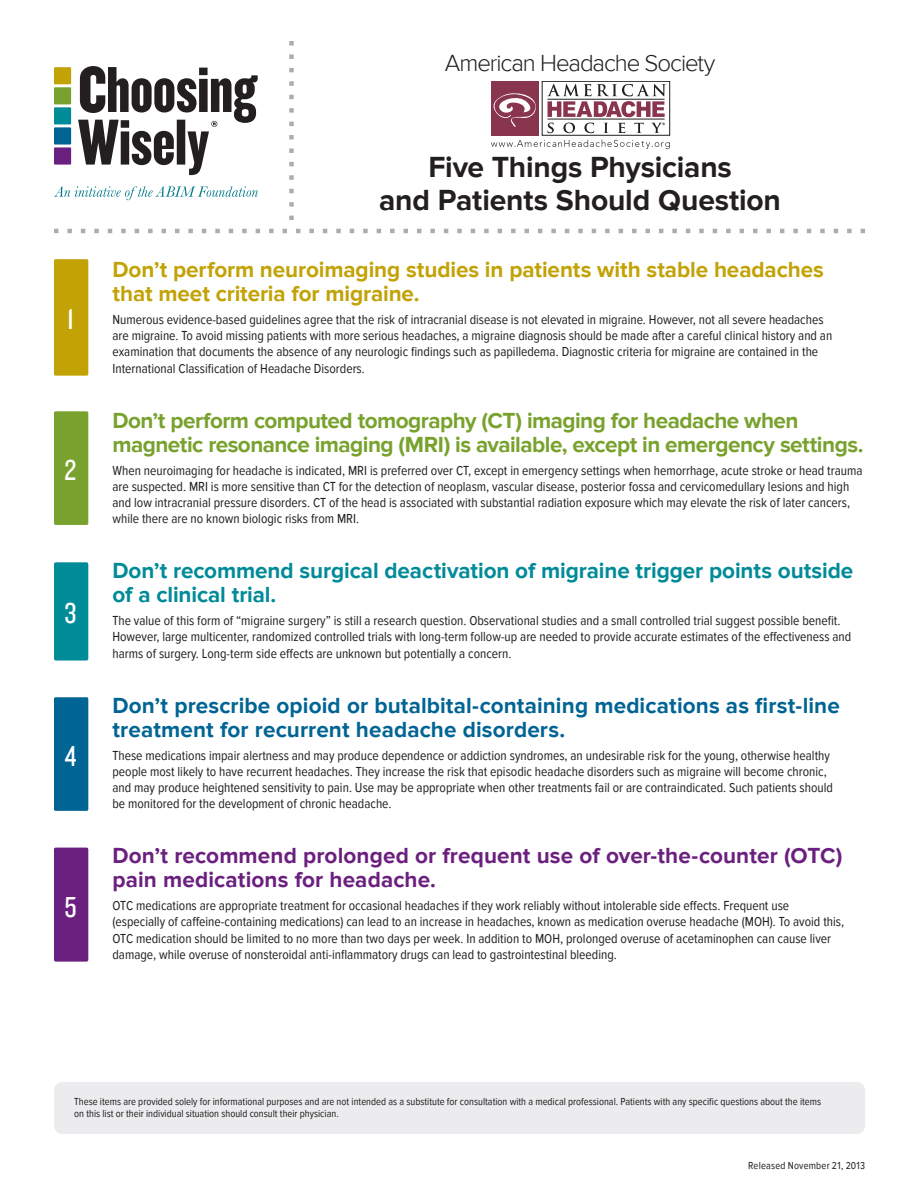
<style>
.page{position:relative;width:918px;height:1188px;background:#fff}
.page>*{position:absolute;margin:0;border:0;box-sizing:border-box;transform-origin:0 0}
.Top_header{font:700 30px/33px "Proxima Nova";letter-spacing:-.005em;color:#231f20;text-align:center}
.style__front{font:30px "Knockout 29 Junior Ltweight";color:#fff}
.Top_Header-_associat{font:300 24px "Proxima Nova";letter-spacing:-.045em;color:#231f20}
._5_things_heading{font:700 22.5px/24px "Proxima Nova";letter-spacing:-.025em;color:#78a22d}
._5_things_heading-2{font:700 22.5px/24px "Proxima Nova";letter-spacing:.005em;color:#006494}
._5_things_heading-3{font:700 22.5px/24px "Proxima Nova";letter-spacing:-.005em;color:#c2a205}
._5_things_heading-4{font:700 22.5px/24px "Proxima Nova";letter-spacing:.005em;color:#6b1f7e}
._5_things_heading-5{font:700 22.5px/24px "Proxima Nova";letter-spacing:-.005em;color:#008b98}
.body{font:13.5px/16.2px "Proxima Nova Cond";color:#231f20}
.Disclaimer{font:10.5px/12px "Proxima Nova Cond";color:#231f20}
.Top_header-2{font:10.5px "Proxima Nova Cond";letter-spacing:.02em;color:#231f20}
</style>
<div class="page">
<svg style="left:54px;top:229px;width:811px;height:4px"></svg>
<svg style="left:289px;top:41px;width:5px;height:179px"></svg>
<div style="left:54px;top:67px;width:17px;height:17px;background:#c2a205"></div>
<div style="left:54px;top:87px;width:17px;height:17px;background:#78a22d"></div>
<div style="left:54px;top:107px;width:17px;height:17px;background:#008b98"></div>
<div style="left:54px;top:127px;width:17px;height:18px;background:#006494"></div>
<div style="left:54px;top:147px;width:17px;height:18px;background:#6b1f7e"></div>
<svg style="left:78px;top:66px;width:180px;height:109px"></svg>
<svg style="left:54px;top:186px;width:204px;height:14px"></svg>
<div style="left:54px;top:562px;width:34px;height:99px;background:#008b98;border-radius:2px"></div>
<div style="left:54px;top:259px;width:34px;height:117px;background:#c2a205;border-radius:2px"></div>
<div style="left:54px;top:411px;width:34px;height:114px;background:#78a22d;border-radius:2px"></div>
<div style="left:54px;top:1082px;width:811px;height:52px;background:#ececee;border-radius:9px"></div>
<div style="left:54px;top:848px;width:34px;height:114px;background:#6b1f7e;border-radius:2px"></div>
<div style="left:54px;top:697px;width:34px;height:114px;background:#006494;border-radius:2px"></div>
<div style="left:491px;top:81px;width:48px;height:55px;background:#88354d"></div>
<svg style="left:493px;top:93px;width:43px;height:34px"></svg>
<div style="left:542px;top:81px;width:128px;height:55px;border:1px solid #231f20"></div>
<svg style="left:548px;top:123px;width:6px;height:10px"></svg>
<svg style="left:563px;top:123px;width:12px;height:10px"></svg>
<svg style="left:584px;top:123px;width:10px;height:10px"></svg>
<svg style="left:604px;top:123px;width:4px;height:10px"></svg>
<svg style="left:618px;top:123px;width:7px;height:10px"></svg>
<svg style="left:634px;top:123px;width:10px;height:10px"></svg>
<hr style="left:547px;top:119px;width:118px;height:1px;background:#231f20">
<svg style="left:547px;top:84px;width:119px;height:33px"></svg>
<svg style="left:491px;top:140px;width:179px;height:9px"></svg>
<svg style="left:651px;top:123px;width:14px;height:10px"></svg>
<p class="Top_Header-_associat" style="left:445px;top:49px;width:272px">American Headache Society</p>
<p class="style__front" style="left:67px;top:300px;width:8px">1</p>
<p class="style__front" style="left:65px;top:451px;width:13px">2</p>
<p class="style__front" style="left:65px;top:594px;width:13px">3</p>
<p class="style__front" style="left:65px;top:737px;width:13px">4</p>
<p class="style__front" style="left:64px;top:887px;width:14px">5</p>
<p class="Top_header" style="left:379px;top:151px;width:403px">Five Things Physicians<br>and Patients Should Question</p>
<p class="_5_things_heading-3" style="left:112px;top:258px;width:713px">Don’t perform neuroimaging studies in patients with stable headaches that meet criteria for migraine.</p>
<p class="body" style="left:112px;top:312px;width:721px">Numerous evidence-based guidelines agree that the risk of intracranial disease is not elevated in migraine. However, not all severe headaches are migraine. To avoid missing patients with more serious headaches, a migraine diagnosis should be made after a careful clinical history and an examination that documents the absence of any neurologic findings such as papilledema. Diagnostic criteria for migraine are contained in the International Classification of Headache Disorders.</p>
<p class="_5_things_heading" style="left:112px;top:409px;width:753px">Don’t perform computed tomography (CT) imaging for headache when magnetic resonance imaging (MRI) is available, except in emergency settings.</p>
<p class="body" style="left:112px;top:462px;width:752px">When neuroimaging for headache is indicated, MRI is preferred over CT, except in emergency settings when hemorrhage, acute stroke or head trauma are suspected. MRI is more sensitive than CT for the detection of neoplasm, vascular disease, posterior fossa and cervicomedullary lesions and high and low intracranial pressure disorders. CT of the head is associated with substantial radiation exposure which may elevate the risk of later cancers, while there are no known biologic risks from MRI.</p>
<p class="_5_things_heading-5" style="left:112px;top:559px;width:742px">Don’t recommend surgical deactivation of migraine trigger points outside of a clinical trial.</p>
<p class="body" style="left:112px;top:613px;width:740px">The value of this form of “migraine surgery” is still a research question. Observational studies and a small controlled trial suggest possible benefit.<br>However, large multicenter, randomized controlled trials with long-term follow-up are needed to provide accurate estimates of the effectiveness and harms of surgery. Long-term side effects are unknown but potentially a concern.</p>
<p class="_5_things_heading-2" style="left:112px;top:694px;width:729px">Don’t prescribe opioid or butalbital-containing medications as first-line treatment for recurrent headache disorders.</p>
<p class="body" style="left:112px;top:747px;width:722px">These medications impair alertness and may produce dependence or addiction syndromes, an undesirable risk for the young, otherwise healthy people most likely to have recurrent headaches. They increase the risk that episodic headache disorders such as migraine will become chronic, and may produce heightened sensitivity to pain. Use may be appropriate when other treatments fail or are contraindicated. Such patients should be monitored for the development of chronic headache.</p>
<p class="_5_things_heading-4" style="left:112px;top:844px;width:731px">Don’t recommend prolonged or frequent use of over-the-counter (OTC) pain medications for headache.</p>
<p class="body" style="left:112px;top:898px;width:733px">OTC medications are appropriate treatment for occasional headaches if they work reliably without intolerable side effects. Frequent use (especially of caffeine-containing medications) can lead to an increase in headaches, known as medication overuse headache (MOH). To avoid this, OTC medication should be limited to no more than two days per week. In addition to MOH, prolonged overuse of acetaminophen can cause liver damage, while overuse of nonsteroidal anti-inflammatory drugs can lead to gastrointestinal bleeding.</p>
<p class="Disclaimer" style="left:74px;top:1096px;width:748px">These items are provided solely for informational purposes and are not intended as a substitute for consultation with a medical professional. Patients with any specific questions about the items on this list or their individual situation should consult their physician.</p>
<p class="Top_header-2" style="left:748px;top:1160px;width:118px">Released November 21, 2013</p>
</div>
